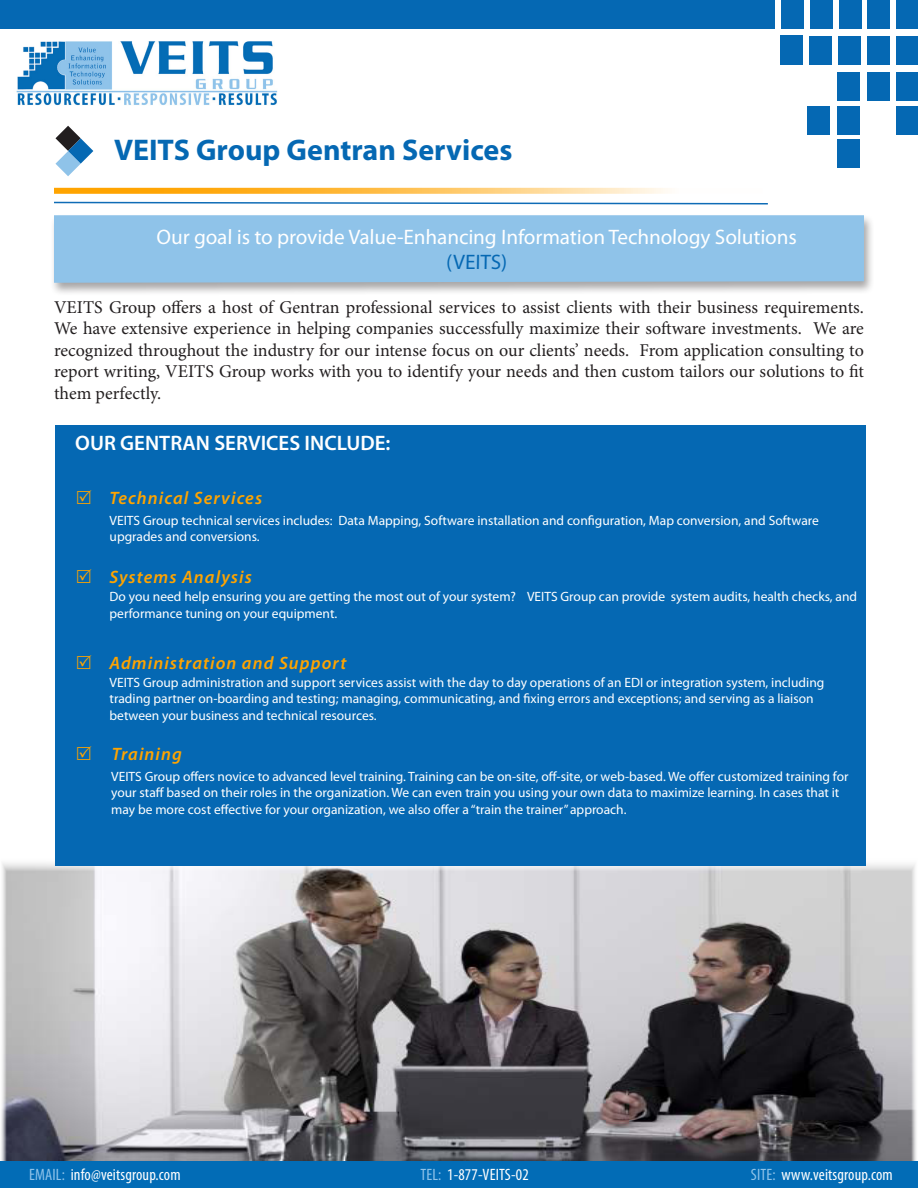
<style>
.page{position:relative;width:918px;height:1188px;background:#fff}
.page>*{position:absolute;margin:0;border:0;box-sizing:border-box;transform-origin:0 0}
.Title_2{font:700 30px "Myriad Pro";color:#0568b3}
.t1{font:21px/25.2px "Myriad Pro";letter-spacing:-.015em;color:#fff;text-align:center}
.BodyText{font:600 21px "Myriad Pro";color:#fff}
.BodyText-2{font:18px/21.6px "Minion Pro";letter-spacing:-.005em;color:#231f20;text-align:justify}
.Body_Text_w_Bullets{font:italic 600 18px "Myriad Pro";letter-spacing:.06em;color:#ffa400}
.Footer_Address{font:condensed 16.5px "Myriad Pro";letter-spacing:.01em;color:#fff}
.t2{font:13.5px/16.2px "Myriad Pro";color:#fff}
.s1{color:#0568b3}
.s2{color:#8fc3e9}
</style>
<div class="page">
<img style="left:1px;top:863px;width:916px;height:298px">
<div style="left:868px;top:0;width:22px;height:28px;background:#0568b3"></div>
<div style="left:839px;top:0;width:22px;height:28px;background:#0568b3"></div>
<div style="left:810px;top:0;width:22px;height:28px;background:#0568b3"></div>
<div style="left:0;top:0;width:775px;height:28px;background:#0568b3"></div>
<div style="left:897px;top:0;width:21px;height:28px;background:#0568b3"></div>
<div style="left:781px;top:0;width:23px;height:28px;background:#0568b3"></div>
<div style="left:50px;top:213px;width:825px;height:83px;background:#231f20;opacity:.4"></div>
<div style="left:54px;top:215px;width:810px;height:68px;background:#8fc3e9"></div>
<svg style="left:56px;top:126px;width:37px;height:50px"></svg>
<svg style="left:54px;top:188px;width:616px;height:6px"></svg>
<img style="left:16px;top:41px;width:262px;height:65px">
<div style="left:55px;top:425px;width:811px;height:441px;background:#0568b3"></div>
<div style="left:1px;top:1162px;width:917px;height:26px;background:#026cb6"></div>
<svg style="left:54px;top:201px;width:714px;height:4px"></svg>
<div style="left:867px;top:36px;width:23px;height:29px;background:#0568b3"></div>
<div style="left:838px;top:36px;width:23px;height:29px;background:#0568b3"></div>
<div style="left:809px;top:36px;width:23px;height:29px;background:#0568b3"></div>
<div style="left:896px;top:36px;width:22px;height:29px;background:#0568b3"></div>
<div style="left:781px;top:36px;width:22px;height:29px;background:#0568b3"></div>
<div style="left:868px;top:72px;width:22px;height:28px;background:#0568b3"></div>
<div style="left:897px;top:72px;width:21px;height:28px;background:#0568b3"></div>
<div style="left:837px;top:72px;width:23px;height:28px;background:#0568b3"></div>
<div style="left:837px;top:106px;width:23px;height:28px;background:#0568b3"></div>
<div style="left:897px;top:106px;width:21px;height:28px;background:#0568b3"></div>
<div style="left:807px;top:107px;width:23px;height:28px;background:#0568b3"></div>
<div style="left:837px;top:140px;width:23px;height:28px;background:#0568b3"></div>
<p class="Title_2" style="left:114px;top:130px;width:400px">VEITS Group Gentran Services</p>
<p class="t1" style="left:157px;top:224px;width:642px">Our goal is to provide Value-Enhancing Information Technology Solutions <span class="s1">(VEITS)</span></p>
<p class="BodyText-2" style="left:54px;top:296px;width:812px">VEITS Group offers a host of Gentran professional services to assist clients with their business requirements.<br>We have extensive experience in helping companies successfully maximize their software investments. We are recognized throughout the industry for our intense focus on our clients’ needs. From application consulting to report writing, VEITS Group works with you to identify your needs and then custom tailors our solutions to fit them perfectly.</p>
<p class="BodyText" style="left:75px;top:429px;width:317px">OUR GENTRAN SERVICES INCLUDE:</p>
<p class="Body_Text_w_Bullets" style="left:109px;top:486px;width:154px">Technical Services</p>
<p class="t2" style="left:110px;top:512px;width:711px">VEITS Group technical services includes: Data Mapping, Software installation and configuration, Map conversion, and Software upgrades and conversions.</p>
<p class="Body_Text_w_Bullets" style="left:109px;top:566px;width:144px">Systems Analysis</p>
<p class="t2" style="left:110px;top:589px;width:749px">Do you need help ensuring you are getting the most out of your system? VEITS Group can provide system audits, health checks, and performance tuning on your equipment.</p>
<p class="Body_Text_w_Bullets" style="left:109px;top:651px;width:238px">Administration and Support</p>
<p class="t2" style="left:110px;top:674px;width:716px">VEITS Group administration and support services assist with the day to day operations of an EDI or integration system, including trading partner on-boarding and testing; managing, communicating, and fixing errors and exceptions; and serving as a liaison between your business and technical resources.</p>
<p class="Body_Text_w_Bullets" style="left:112px;top:743px;width:72px">Training</p>
<p class="t2" style="left:111px;top:768px;width:739px">VEITS Group offers novice to advanced level training. Training can be on-site, off-site, or web-based. We offer customized training for your staff based on their roles in the organization. We can even train you using your own data to maximize learning. In cases that it may be more cost effective for your organization, we also offer a “train the trainer” approach.</p>
<p class="Footer_Address" style="left:29px;top:1165px;width:153px"><span class="s2">EMAIL:</span> info@veitsgroup.com</p>
<p class="Footer_Address" style="left:420px;top:1165px;width:110px"><span class="s2">TEL:</span> 1-877-VEITS-02</p>
<p class="Footer_Address" style="left:751px;top:1165px;width:143px"><span class="s2">SITE:</span> www.veitsgroup.com</p>
</div>
